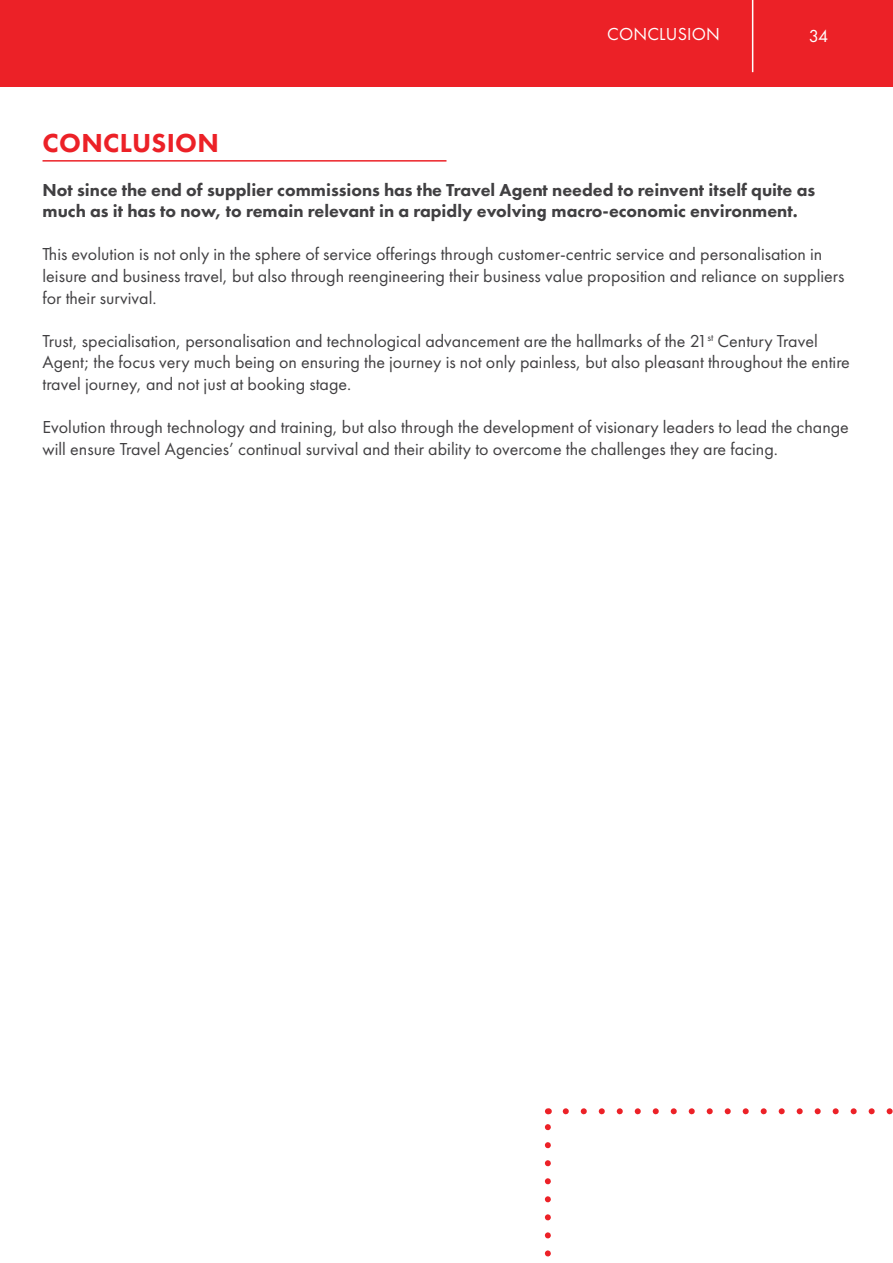
<style>
.page{position:relative;width:893px;height:1263px;background:#fff}
.page>*{position:absolute;margin:0;border:0;box-sizing:border-box;transform-origin:0 0}
.t1{font:800 27px "Futura PT";letter-spacing:.01em;color:#ec2127}
.t2{font:18px/21.6px "Futura PT";color:#414042}
.t3{font:800 18px/21.6px "Futura PT";color:#414042}
.t4{font:18px "Futura PT";letter-spacing:.01em;color:#fff}
</style>
<div class="page">
<div style="left:0;top:0;width:893px;height:87px;background:#ec2127"></div>
<hr style="left:752px;top:0;width:1px;height:72px;background:#fff">
<svg style="left:545px;top:1124px;width:6px;height:133px"></svg>
<svg style="left:566px;top:1108px;width:327px;height:6px"></svg>
<hr style="left:43px;top:160px;width:403px;height:2px;background:#ec2127">
<p class="t4" style="left:607px;top:23px;width:114px">CONCLUSION</p>
<p class="t4" style="left:809px;top:26px;width:21px">34</p>
<h1 class="t1" style="left:43px;top:127px;width:178px">CONCLUSION</h1>
<p class="t3" style="left:43px;top:179px;width:774px">Not since the end of supplier commissions has the Travel Agent needed to reinvent itself quite as much as it has to now, to remain relevant in a rapidly evolving macro-economic environment.</p>
<p class="t2" style="left:43px;top:244px;width:803px">This evolution is not only in the sphere of service offerings through customer-centric service and personalisation in leisure and business travel, but also through reengineering their business value proposition and reliance on suppliers for their survival.</p>
<p class="t2" style="left:43px;top:330px;width:809px">Trust, specialisation, personalisation and technological advancement are the hallmarks of the 21<sup>st</sup> Century Travel<br>Agent; the focus very much being on ensuring the journey is not only painless, but also pleasant throughout the entire travel journey, and not just at booking stage.</p>
<p class="t2" style="left:43px;top:416px;width:808px">Evolution through technology and training, but also through the development of visionary leaders to lead the change will ensure Travel Agencies’ continual survival and their ability to overcome the challenges they are facing.</p>
</div>
